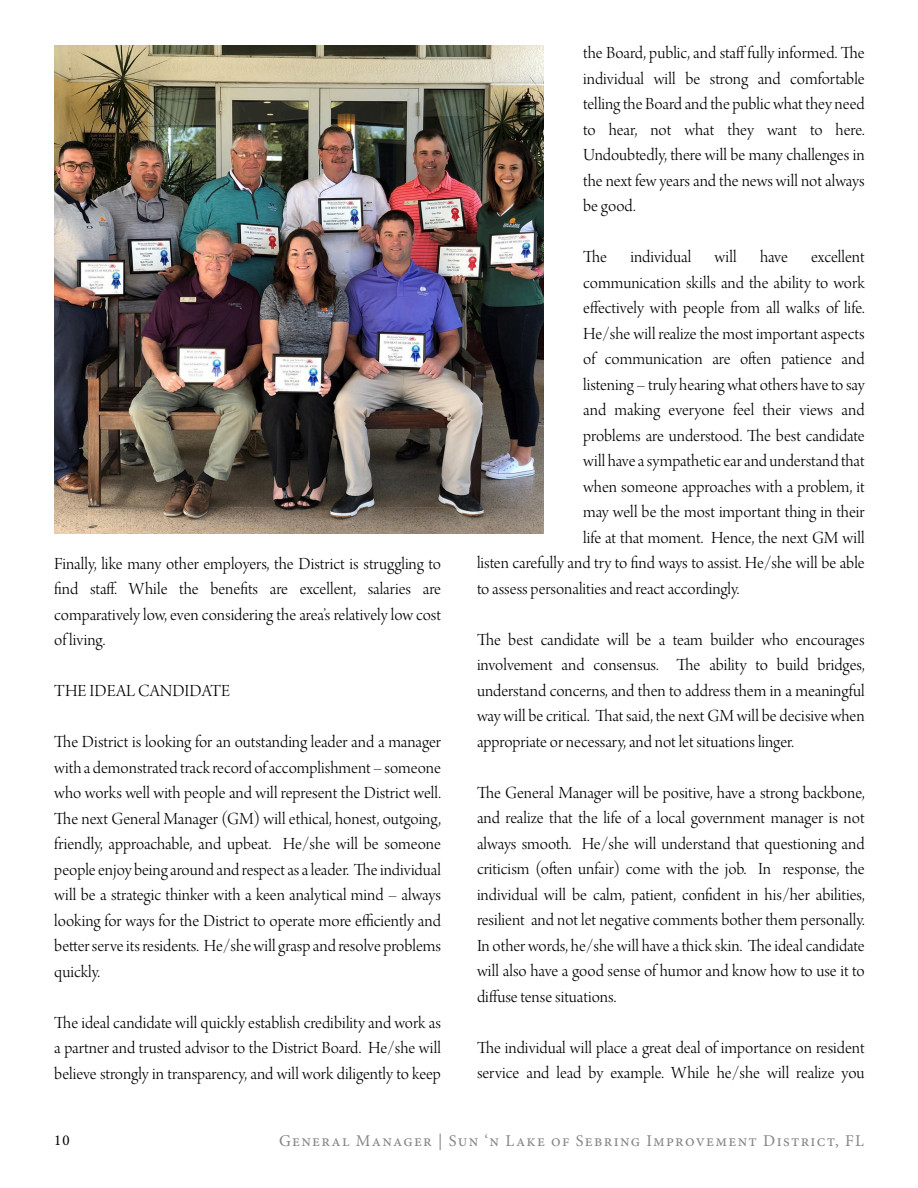
<style>
.page{position:relative;width:918px;height:1188px;background:#fff}
.page>*{position:absolute;margin:0;border:0;box-sizing:border-box;transform-origin:0 0}
.t1{font:18px/25.5px "Arno Pro Light Display";color:#000;text-align:justify}
.t2{font:16.5px "Minion Pro";letter-spacing:.075em;color:#878787}
.t3{font:15px "Minion Pro";color:#000}
</style>
<div class="page">
<img style="left:54px;top:46px;width:489px;height:488px">
<p class="t1" style="left:54px;top:553px;width:388px">Finally, like many other employers, the District is struggling to find staff. While the benefits are excellent, salaries are comparatively low, even considering the area’s relatively low cost of living.</p>
<p class="t1" style="left:54px;top:680px;width:177px">THE IDEAL CANDIDATE</p>
<p class="t1" style="left:54px;top:731px;width:388px">The District is looking for an outstanding leader and a manager with a demonstrated trackrecord of accomplishment – someone who works well with people and will represent the District well.<br>The next General Manager (GM) will ethical, honest, outgoing, friendly, approachable, and upbeat. He/she will be someone people enjoy being around andrespect as a leader. The individual will be a strategic thinker with a keen analytical mind – always looking for ways for the District to operate more efficiently and better serve itsresidents. He/she will grasp andresolve problems quickly.</p>
<p class="t1" style="left:54px;top:1012px;width:388px">The ideal candidate will quickly establish credibility and work as a partner and trusted advisor to the District Board. He/she will believe strongly in transparency, and will work diligently to keep</p>
<p class="t1" style="left:583px;top:42px;width:283px">the Board, public, and stafffully informed. The individual will be strong and comfortable telling the Board and the public what they need to hear, not what they want to here.<br>Undoubtedly, there will be many challenges in the next few years and the news will not always be good.</p>
<p class="t1" style="left:583px;top:246px;width:25px">The</p>
<p class="t1" style="left:630px;top:246px;width:62px">individual</p>
<p class="t1" style="left:715px;top:246px;width:24px">will</p>
<p class="t1" style="left:760px;top:246px;width:29px">have</p>
<p class="t1" style="left:811px;top:246px;width:55px">excellent</p>
<p class="t1" style="left:583px;top:271px;width:283px">communication skills and the ability to work</p>
<p class="t1" style="left:583px;top:297px;width:283px">effectively with people from all walks of life.</p>
<p class="t1" style="left:583px;top:322px;width:283px">He/she will realize the most important aspects</p>
<p class="t1" style="left:583px;top:348px;width:283px">of communication are often patience and</p>
<p class="t1" style="left:583px;top:373px;width:283px">listening – truly hearing what others have to say</p>
<p class="t1" style="left:583px;top:399px;width:283px">and making everyone feel their views and</p>
<p class="t1" style="left:583px;top:424px;width:283px">problems are understood. The best candidate</p>
<p class="t1" style="left:583px;top:450px;width:283px">will have a sympathetic ear and understand that</p>
<p class="t1" style="left:583px;top:475px;width:283px">when someone approaches with a problem, it</p>
<p class="t1" style="left:583px;top:501px;width:283px">may well be the most important thing in their</p>
<p class="t1" style="left:583px;top:526px;width:283px">life at that moment. Hence, the next GM will</p>
<p class="t1" style="left:477px;top:552px;width:389px">listen carefully and try to find ways to assist. He/she will be able</p>
<p class="t1" style="left:477px;top:577px;width:264px">to assess personalities and react accordingly.</p>
<p class="t1" style="left:477px;top:628px;width:389px">The best candidate will be a team builder who encourages involvement and consensus. The ability to build bridges, understand concerns, and then to address them in a meaningful way will be critical. That said, the next GM will be decisive when appropriate or necessary, and not let situations linger.</p>
<p class="t1" style="left:477px;top:781px;width:389px">The General Manager will be positive, have a strong backbone, and realize that the life of a local government manager is not always smooth. He/she will understand that questioning and criticism (often unfair) come with the job. In response, the individual will be calm, patient, confident in his/her abilities, resilient and not let negative comments bother them personally.<br>In other words, he/she will have a thick skin. The ideal candidate will also have a good sense of humor and know how to use it to diffuse tense situations.</p>
<p class="t1" style="left:477px;top:1036px;width:389px">The individual will place a great deal of importance on resident service and lead by example. While he/she will realize you</p>
<p class="t3" style="left:54px;top:1134px;width:17px">10</p>
<p class="t2" style="left:279px;top:1134px;width:586px">General Manager | Sun ‘n Lake of Sebring Improvement District, FL</p>
</div>
